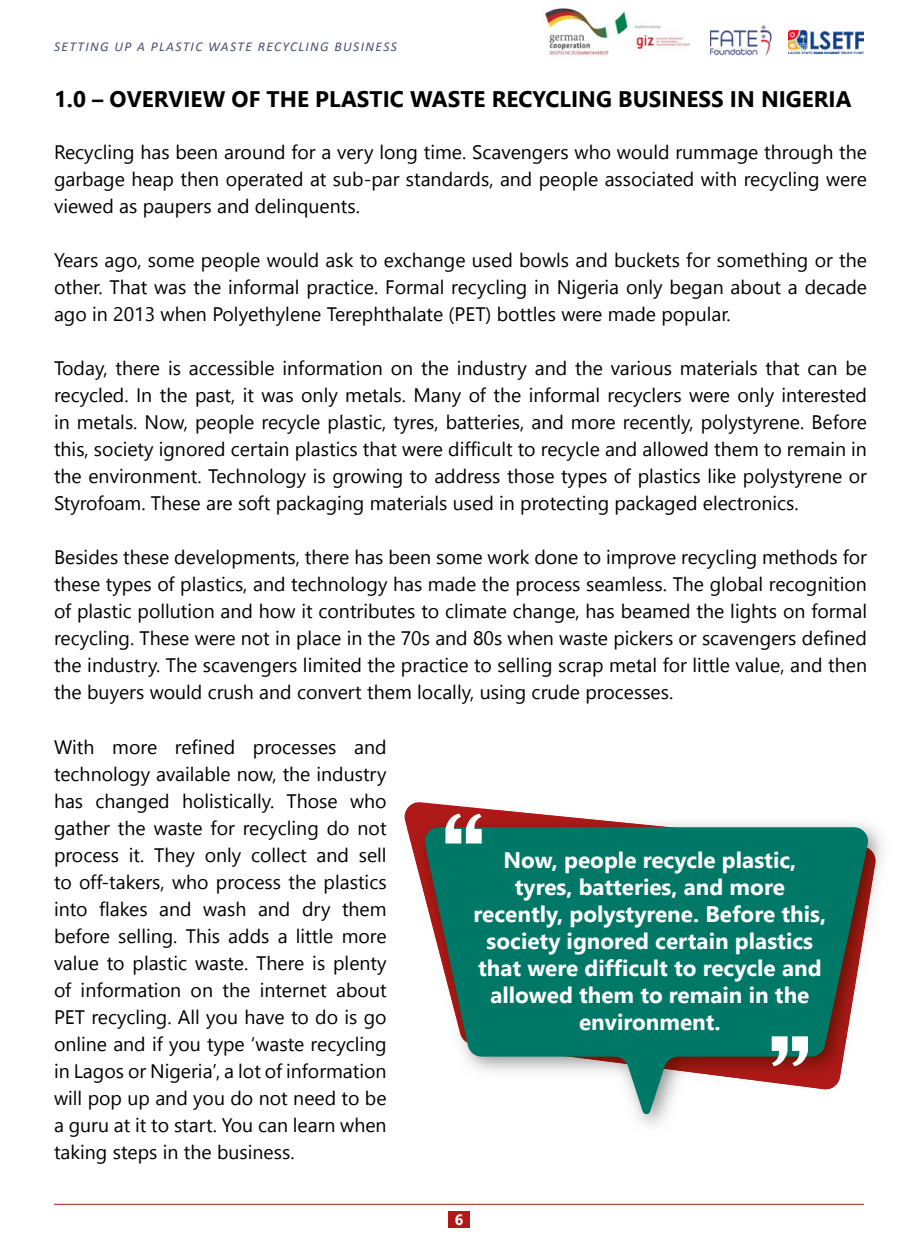
<style>
.page{position:relative;width:918px;height:1253px;background:#fff}
.page>*{position:absolute;margin:0;border:0;box-sizing:border-box;transform-origin:0 0}
.t1{font:700 22.5px/27px "Nirmala UI";color:#fff;text-align:center}
.t2{font:700 22.5px "Nirmala UI";color:#000}
.t3{font:19.5px/27px "Nirmala UI";color:#000;text-align:justify}
.t4{font:700 15px "Nirmala UI";color:#fff}
.t5{font:italic 13.5px "Calibri";letter-spacing:.1em;color:#4a4f6b}
</style>
<div class="page">
<div style="left:448px;top:1211px;width:22px;height:17px;background:#af1917"></div>
<hr style="left:54px;top:1204px;width:810px;height:1px;background:#af1917">
<img style="left:710px;top:25px;width:62px;height:30px">
<img style="left:789px;top:30px;width:75px;height:24px">
<img style="left:545px;top:8px;width:146px;height:48px">
<img style="left:408px;top:810px;width:417px;height:80px">
<img style="left:870px;top:842px;width:7px;height:90px">
<svg style="left:423px;top:827px;width:447px;height:288px;fill:#007867"></svg>
<svg style="left:772px;top:1036px;width:36px;height:30px"></svg>
<svg style="left:445px;top:813px;width:37px;height:30px"></svg>
<p class="t5" style="left:54px;top:37px;width:344px">SETTING UP A PLASTIC WASTE RECYCLING BUSINESS</p>
<p class="t2" style="left:54px;top:80px;width:799px">1.0 – OVERVIEW OF THE PLASTIC WASTE RECYCLING BUSINESS IN NIGERIA</p>
<p class="t3" style="left:54px;top:137px;width:815px">Recycling has been around for a very long time. Scavengers who would rummage through the garbage heap then operated at sub-par standards, and people associated with recycling were viewed as paupers and delinquents.</p>
<p class="t3" style="left:54px;top:245px;width:815px">Years ago, some people would ask to exchange used bowls and buckets for something or the other. That was the informal practice. Formal recycling in Nigeria only began about a decade ago in 2013 when Polyethylene Terephthalate (PET) bottles were made popular.</p>
<p class="t3" style="left:54px;top:353px;width:815px">Today, there is accessible information on the industry and the various materials that can be recycled. In the past, it was only metals. Many of the informal recyclers were only interested in metals. Now, people recycle plastic, tyres, batteries, and more recently, polystyrene. Before this, society ignored certain plastics that were difficult to recycle and allowed them to remain in the environment. Technology is growing to address those types of plastics like polystyrene or Styrofoam. These are soft packaging materials used in protecting packaged electronics.</p>
<p class="t3" style="left:54px;top:543px;width:815px">Besides these developments, there has been some work done to improve recycling methods for these types of plastics, and technology has made the process seamless. The global recognition of plastic pollution and how it contributes to climate change, has beamed the lights on formal recycling. These were not in place in the 70s and 80s when waste pickers or scavengers defined the industry. The scavengers limited the practice to selling scrap metal for little value, and then the buyers would crush and convert them locally, using crude processes.</p>
<p class="t3" style="left:54px;top:732px;width:334px">With more refined processes and technology available now, the industry has changed holistically. Those who gather the waste for recycling do not process it. They only collect and sell to off-takers, who process the plastics into flakes and wash and dry them before selling. This adds a little more value to plastic waste. There is plenty of information on the internet about PET recycling. All you have to do is go online and if you type ‘waste recycling in Lagos or Nigeria’, a lot of information will pop up and you do not need to be a guru at it to start. You can learn when taking steps in the business.</p>
<p class="t1" style="left:474px;top:845px;width:354px">Now, people recycle plastic, tyres, batteries, and more recently, polystyrene. Before this, society ignored certain plastics that were difficult to recycle and allowed them to remain in the environment.</p>
<p class="t4" style="left:455px;top:1207px;width:10px">6</p>
</div>
